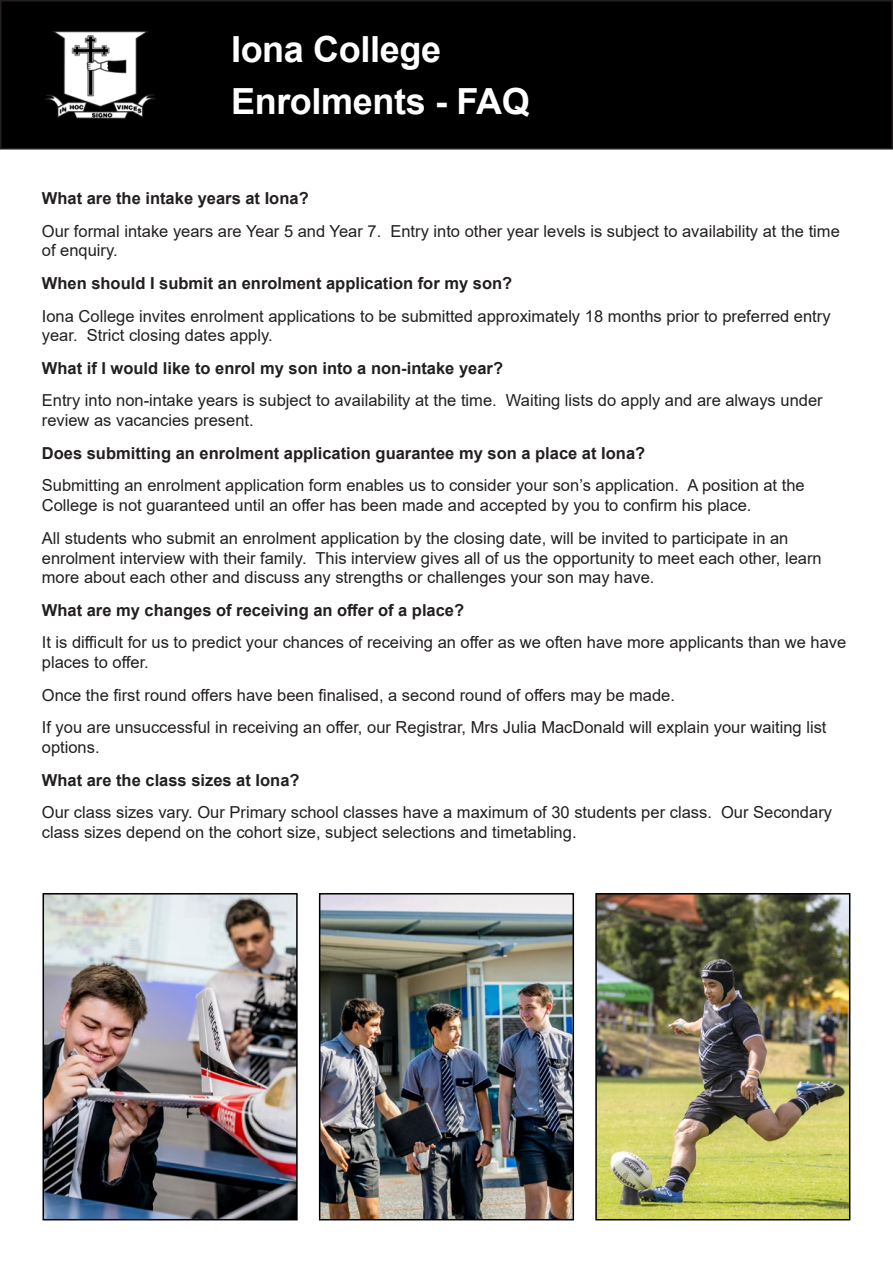
<style>
.page{position:relative;width:893px;height:1263px;background:#fff}
.page>*{position:absolute;margin:0;border:0;box-sizing:border-box;transform-origin:0 0}
.t1{font:700 36px/51.8px "Arial";letter-spacing:-.01em;color:#fff}
.t2{font:16.5px/19.8px "Arial";color:#231f20}
.t3{font:700 16.5px "Arial";color:#231f20}
</style>
<div class="page">
<div style="left:1px;top:1px;width:891px;height:148px;background:#000"></div>
<div style="left:0;top:0;width:893px;height:150px;border:2px solid #231f20"></div>
<img style="left:46px;top:896px;width:249px;height:321px">
<div style="left:43px;top:893px;width:255px;height:327px;border:2px solid #000"></div>
<img style="left:322px;top:896px;width:249px;height:321px">
<div style="left:319px;top:893px;width:255px;height:327px;border:2px solid #000"></div>
<img style="left:598px;top:896px;width:249px;height:321px">
<div style="left:595px;top:893px;width:255px;height:327px;border:2px solid #000"></div>
<img style="left:45px;top:31px;width:110px;height:88px">
<h1 class="t1" style="left:231px;top:24px;width:300px">Iona College<br>Enrolments - FAQ</h1>
<p class="t3" style="left:42px;top:187px;width:268px">What are the intake years at Iona?</p>
<p class="t2" style="left:42px;top:221px;width:799px">Our formal intake years are Year 5 and Year 7. Entry into other year levels is subject to availability at the time of enquiry.</p>
<p class="t3" style="left:42px;top:272px;width:472px">When should I submit an enrolment application for my son?</p>
<p class="t2" style="left:42px;top:306px;width:790px">Iona College invites enrolment applications to be submitted approximately 18 months prior to preferred entry year. Strict closing dates apply.</p>
<p class="t3" style="left:42px;top:356px;width:463px">What if I would like to enrol my son into a non-intake year?</p>
<p class="t2" style="left:42px;top:391px;width:782px">Entry into non-intake years is subject to availability at the time. Waiting lists do apply and are always under review as vacancies present.</p>
<p class="t3" style="left:42px;top:441px;width:605px">Does submitting an enrolment application guarantee my son a place at Iona?</p>
<p class="t2" style="left:42px;top:476px;width:764px">Submitting an enrolment application form enables us to consider your son’s application. A position at the<br>College is not guaranteed until an offer has been made and accepted by you to confirm his place.</p>
<p class="t2" style="left:42px;top:528px;width:781px">All students who submit an enrolment application by the closing date, will be invited to participate in an enrolment interview with their family. This interview gives all of us the opportunity to meet each other, learn more about each other and discuss any strengths or challenges your son may have.</p>
<p class="t3" style="left:42px;top:598px;width:424px">What are my changes of receiving an offer of a place?</p>
<p class="t2" style="left:42px;top:633px;width:806px">It is difficult for us to predict your chances of receiving an offer as we often have more applicants than we have places to offer.</p>
<p class="t2" style="left:42px;top:679px;width:786px;line-height:32.5px">Once the first round offers have been finalised, a second round of offers may be made.<br>If you are unsuccessful in receiving an offer, our Registrar, Mrs Julia MacDonald will explain your waiting list</p>
<p class="t2" style="left:42px;top:737px;width:59px">options.</p>
<p class="t3" style="left:42px;top:768px;width:259px">What are the class sizes at Iona?</p>
<p class="t2" style="left:42px;top:802px;width:792px">Our class sizes vary. Our Primary school classes have a maximum of 30 students per class. Our Secondary class sizes depend on the cohort size, subject selections and timetabling.</p>
</div>
